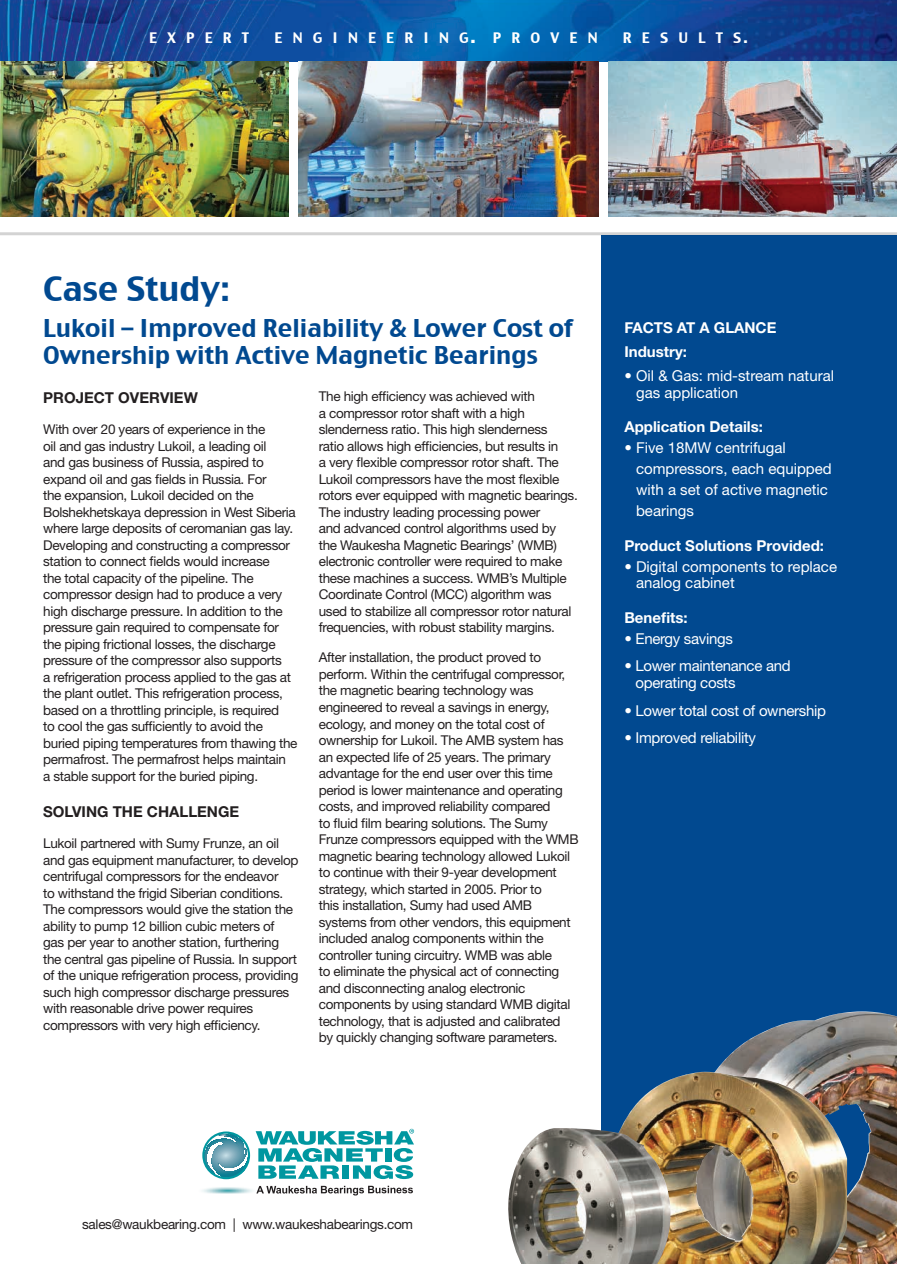
<style>
.page{position:relative;width:897px;height:1264px;background:#fff}
.page>*{position:absolute;margin:0;border:0;box-sizing:border-box;transform-origin:0 0}
.Headline{font:33px "Charcoal CY";color:#014990}
.Headline-2{font:24px/27px "Charcoal CY";color:#014990}
.Body_Copy{font:15px/21px "Helvetica Neue LT";color:#fff}
.Body_Copy-2{font:15px/16.5px "Helvetica Neue LT";letter-spacing:-.02em;color:#fff}
.Body_Copy-3{font:700 15px "Helvetica Neue LT";color:#fff}
.t1{font:700 15px "Helvetica Neue LT";color:#231f20}
.SUBHEADS{font:700 15px "Helvetica Neue LT";color:#fff}
.t2{font:14.25px "Charcoal CY";letter-spacing:.715em;color:#fff}
.Body_Copy-4{font:13.5px/16.5px "Helvetica Neue LT";letter-spacing:-.025em;color:#231f20}
.s1{font-size:20.25px}
.s2{font-size:17.1px}
</style>
<div class="page">
<img style="left:0;top:0;width:896px;height:62px">
<div style="left:601px;top:235px;width:295px;height:1028px;background:#014990"></div>
<hr style="left:0;top:232px;width:896px;height:3px;background:#231f20">
<img style="left:715px;top:1011px;width:181px;height:253px">
<img style="left:621px;top:1071px;width:226px;height:193px">
<img style="left:508px;top:1128px;width:165px;height:136px">
<svg style="left:202px;top:1128px;width:212px;height:67px"></svg>
<img style="left:608px;top:62px;width:288px;height:155px">
<img style="left:0;top:62px;width:289px;height:155px">
<img style="left:298px;top:62px;width:300px;height:155px">
<p class="t2" style="left:149px;top:28px;width:102px">EXPERT</p>
<p class="t2" style="left:274px;top:28px;width:324px">ENGINEERING<span class="s1">.</span> PROVEN</p>
<p class="t2" style="left:623px;top:28px;width:126px">RESULTS<span class="s2">.</span></p>
<p class="Headline" style="left:43px;top:268px;width:188px">Case Study:</p>
<p class="Headline-2" style="left:43px;top:314px;width:530px">Lukoil – Improved Reliability &amp; Lower Cost of<br>Ownership with Active Magnetic Bearings</p>
<p class="SUBHEADS" style="left:624px;top:318px;width:153px">FACTS AT A GLANCE</p>
<p class="Body_Copy-3" style="left:624px;top:342px;width:64px">Industry:</p>
<p class="Body_Copy" style="left:636px;top:367px;width:199px;line-height:16.5px;text-indent:-12px">• Oil &amp; Gas: mid-stream natural gas application</p>
<p class="Body_Copy-3" style="left:624px;top:417px;width:140px">Application Details:</p>
<p class="Body_Copy" style="left:636px;top:437px;width:197px;text-indent:-12px">• Five 18MW centrifugal compressors, each equipped with a set of active magnetic bearings</p>
<p class="Body_Copy-3" style="left:624px;top:536px;width:201px">Product Solutions Provided:</p>
<p class="Body_Copy" style="left:636px;top:558px;width:202px;line-height:16.5px;text-indent:-12px">• Digital components to replace analog cabinet</p>
<p class="Body_Copy-3" style="left:624px;top:608px;width:65px">Benefits:</p>
<p class="Body_Copy-2" style="left:624px;top:630px;width:110px">• Energy savings</p>
<p class="Body_Copy-2" style="left:635px;top:657px;width:157px;text-indent:-11px">• Lower maintenance and operating costs</p>
<p class="Body_Copy-2" style="left:624px;top:702px;width:203px">• Lower total cost of ownership</p>
<p class="Body_Copy-2" style="left:624px;top:729px;width:133px">• Improved reliability</p>
<p class="t1" style="left:43px;top:388px;width:156px">PROJECT OVERVIEW</p>
<p class="Body_Copy-4" style="left:43px;top:421px;width:256px">With over 20 years of experience in the<br>oil and gas industry Lukoil, a leading oil<br>and gas business of Russia, aspired to expand oil and gas fields in Russia. For<br>the expansion, Lukoil decided on the Bolshekhetskaya depression in West Siberia where large deposits of ceromanian gas lay.<br>Developing and constructing a compressor station to connect fields would increase<br>the total capacity of the pipeline. The compressor design had to produce a very high discharge pressure. In addition to the pressure gain required to compensate for the piping frictional losses, the discharge pressure of the compressor also supports<br>a refrigeration process applied to the gas at the plant outlet. This refrigeration process, based on a throttling principle, is required<br>to cool the gas sufficiently to avoid the buried piping temperatures from thawing the permafrost. The permafrost helps maintain<br>a stable support for the buried piping.</p>
<p class="t1" style="left:43px;top:802px;width:197px">SOLVING THE CHALLENGE</p>
<p class="Body_Copy-4" style="left:43px;top:835px;width:257px">Lukoil partnered with Sumy Frunze, an oil and gas equipment manufacturer, to develop centrifugal compressors for the endeavor<br>to withstand the frigid Siberian conditions.<br>The compressors would give the station the ability to pump 12 billion cubic meters of gas per year to another station, furthering the central gas pipeline of Russia. In support of the unique refrigeration process, providing such high compressor discharge pressures with reasonable drive power requires compressors with very high efficiency.</p>
<p class="Body_Copy-4" style="left:319px;top:388px;width:260px">The high efficiency was achieved with<br>a compressor rotor shaft with a high slenderness ratio. This high slenderness<br>ratio allows high efficiencies, but results in<br>a very flexible compressor rotor shaft. The Lukoil compressors have the most flexible rotors ever equipped with magnetic bearings.<br>The industry leading processing power<br>and advanced control algorithms used by the Waukesha Magnetic Bearings’ (WMB) electronic controller were required to make these machines a success. WMB’s Multiple Coordinate Control (MCC) algorithm was used to stabilize all compressor rotor natural frequencies, with robust stability margins.</p>
<p class="Body_Copy-4" style="left:319px;top:649px;width:261px">After installation, the product proved to perform. Within the centrifugal compressor, the magnetic bearing technology was engineered to reveal a savings in energy, ecology, and money on the total cost of ownership for Lukoil. The AMB system has an expected life of 25 years. The primary advantage for the end user over this time period is lower maintenance and operating costs, and improved reliability compared<br>to fluid film bearing solutions. The Sumy Frunze compressors equipped with the WMB magnetic bearing technology allowed Lukoil to continue with their 9-year development strategy, which started in 2005. Prior to<br>this installation, Sumy had used AMB systems from other vendors, this equipment included analog components within the controller tuning circuitry. WMB was able<br>to eliminate the physical act of connecting and disconnecting analog electronic components by using standard WMB digital technology, that is adjusted and calibrated<br>by quickly changing software parameters.</p>
<p class="Body_Copy-4" style="left:82px;top:1216px;width:332px">sales@waukbearing.com | www.waukeshabearings.com</p>
</div>
